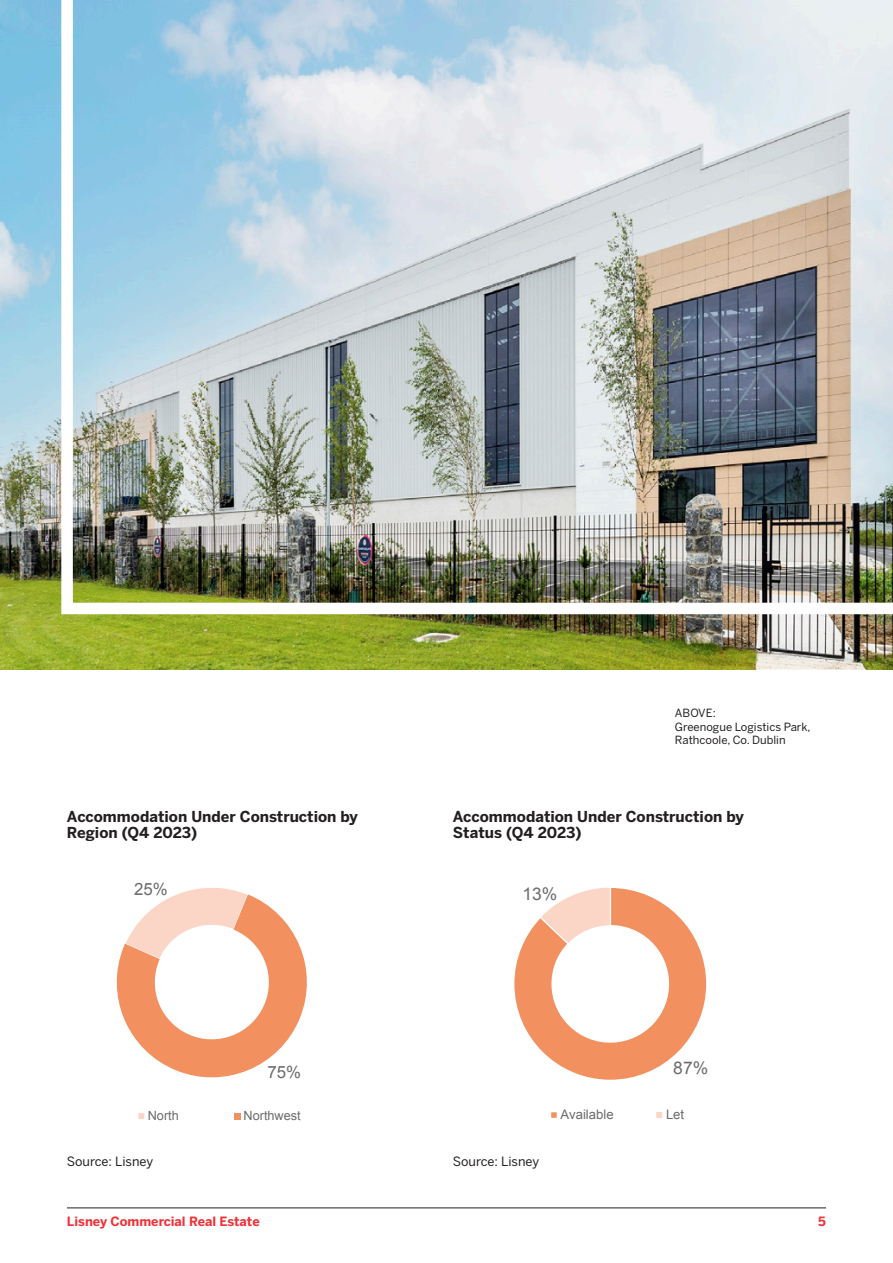
<style>
.page{position:relative;width:893px;height:1263px;background:#fff}
.page>*{position:absolute;margin:0;border:0;box-sizing:border-box;transform-origin:0 0}
.t1{font:17.4px "Arial";color:#6b6b6b}
.t2{font:16.8px "Arial";color:#6b6b6b}
.t3{font:700 15px/16.5px "Benton Sans";color:#231f20}
.t4{font:13.2px "Arial";color:#6b6b6b}
.t5{font:700 12.75px "Benton Sans";color:#ee3339}
.t6{font:12.75px "Benton Sans";color:#231f20}
.t7{font:12.75px "Arial";color:#6b6b6b}
.t8{font:11.25px/13.5px "Benton Sans";color:#231f20}
</style>
<div class="page">
<hr style="left:67px;top:1207px;width:759px;height:1px;background:#231f20">
<svg style="left:116px;top:888px;width:191px;height:190px"></svg>
<div style="left:138px;top:1113px;width:7px;height:6px;background:#fbd5c5"></div>
<div style="left:138px;top:1112px;width:7px;height:8px;border:1px solid #fff"></div>
<svg style="left:234px;top:1113px;width:6px;height:6px"></svg>
<svg style="left:514px;top:887px;width:193px;height:193px"></svg>
<div style="left:550px;top:1111px;width:8px;height:7px;background:#f2915f"></div>
<div style="left:550px;top:1110px;width:8px;height:9px;border:2px solid #fff"></div>
<div style="left:656px;top:1111px;width:7px;height:7px;background:#fbd5c5"></div>
<div style="left:655px;top:1111px;width:8px;height:8px;border:1px solid #fff"></div>
<img style="left:0;top:0;width:893px;height:670px">
<img style="left:56px;top:0;width:837px;height:620px">
<p class="t8" style="left:675px;top:706px;width:137px">ABOVE:<br>Greenogue Logistics Park,<br>Rathcoole, Co. Dublin</p>
<p class="t3" style="left:67px;top:808px;width:292px">Accommodation Under Construction by<br>Region (Q4 2023)</p>
<p class="t3" style="left:453px;top:808px;width:292px">Accommodation Under Construction by<br>Status (Q4 2023)</p>
<p class="t2" style="left:134px;top:878px;width:35px">25%</p>
<p class="t1" style="left:522px;top:882px;width:36px">13%</p>
<p class="t2" style="left:267px;top:1061px;width:35px">75%</p>
<p class="t1" style="left:673px;top:1056px;width:36px">87%</p>
<p class="t7" style="left:148px;top:1107px;width:33px">North</p>
<p class="t7" style="left:244px;top:1107px;width:59px">Northwest</p>
<p class="t4" style="left:561px;top:1106px;width:55px">Available</p>
<p class="t4" style="left:666px;top:1106px;width:20px">Let</p>
<p class="t6" style="left:67px;top:1154px;width:88px">Source: Lisney</p>
<p class="t6" style="left:453px;top:1154px;width:88px">Source: Lisney</p>
<p class="t5" style="left:67px;top:1213px;width:194px">Lisney Commercial Real Estate</p>
<p class="t5" style="left:818px;top:1213px;width:9px">5</p>
</div>
